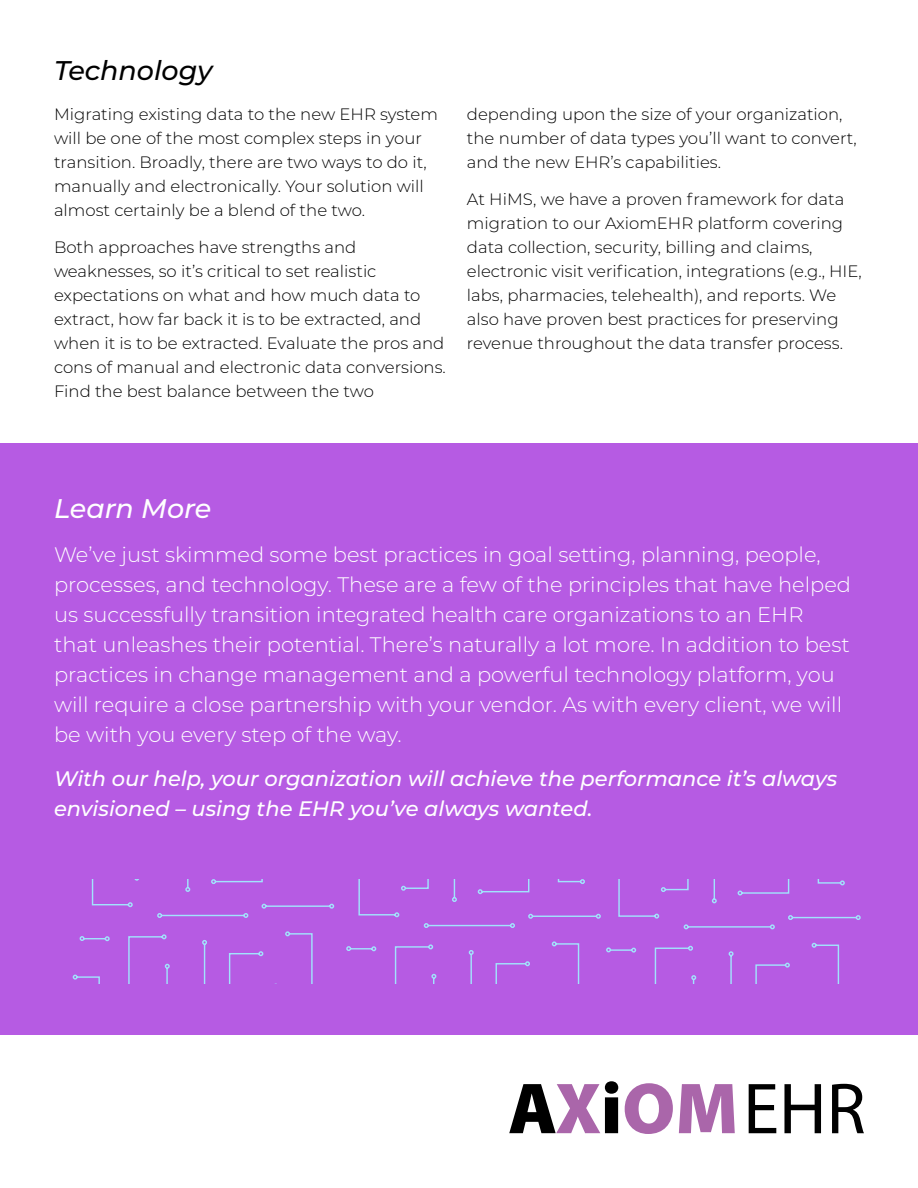
<style>
.page{position:relative;width:918px;height:1188px;background:#fff}
.page>*{position:absolute;margin:0;border:0;box-sizing:border-box;transform-origin:0 0}
.t1{font:italic 500 27px "Montserrat";color:#000}
.t2{font:italic 500 27px "Montserrat";color:#fff}
.t3{font:300 21px/30px "Montserrat";color:#fff}
.t4{font:italic 500 21px/30px "Montserrat";color:#fff}
.t5{font:300 16.5px/24px "Montserrat";color:#000}
</style>
<div class="page">
<div style="left:0;top:443px;width:918px;height:592px;background:#b65be3"></div>
<svg style="left:72px;top:879px;width:129px;height:104px"></svg>
<svg style="left:201px;top:879px;width:660px;height:104px"></svg>
<svg style="left:509px;top:1081px;width:109px;height:52px"></svg>
<svg style="left:625px;top:1083px;width:48px;height:51px"></svg>
<svg style="left:679px;top:1084px;width:56px;height:49px"></svg>
<svg style="left:749px;top:1084px;width:27px;height:49px"></svg>
<svg style="left:784px;top:1084px;width:37px;height:49px"></svg>
<svg style="left:832px;top:1084px;width:32px;height:49px"></svg>
<h1 class="t1" style="left:54px;top:52px;width:160px">Technology</h1>
<p class="t5" style="left:54px;top:101px;width:386px">Migrating existing data to the new EHR system will be one of the most complex steps in your transition. Broadly, there are two ways to do it, manually and electronically. Your solution will almost certainly be a blend of the two.</p>
<p class="t5" style="left:54px;top:235px;width:393px">Both approaches have strengths and weaknesses, so it’s critical to set realistic expectations on what and how much data to extract, how far back it is to be extracted, and when it is to be extracted. Evaluate the pros and cons of manual and electronic data conversions.<br>Find the best balance between the two</p>
<p class="t5" style="left:467px;top:101px;width:391px">depending upon the size of your organization, the number of data types you’ll want to convert, and the new EHR’s capabilities.</p>
<p class="t5" style="left:467px;top:187px;width:396px">At HiMS, we have a proven framework for data migration to our AxiomEHR platform covering data collection, security, billing and claims, electronic visit verification, integrations (e.g., HIE, labs, pharmacies, telehealth), and reports. We also have proven best practices for preserving revenue throughout the data transfer process.</p>
<h1 class="t2" style="left:54px;top:490px;width:159px">Learn More</h1>
<p class="t3" style="left:54px;top:539px;width:799px">We’ve just skimmed some best practices in goal setting, planning, people, processes, and technology. These are a few of the principles that have helped us successfully transition integrated health care organizations to an EHR that unleashes their potential. There’s naturally a lot more. In addition to best practices in change management and a powerful technology platform, you will require a close partnership with your vendor. As with every client, we will be with you every step of the way.</p>
<p class="t4" style="left:54px;top:763px;width:785px">With our help, your organization will achieve the performance it’s always envisioned – using the EHR you’ve always wanted.</p>
</div>
